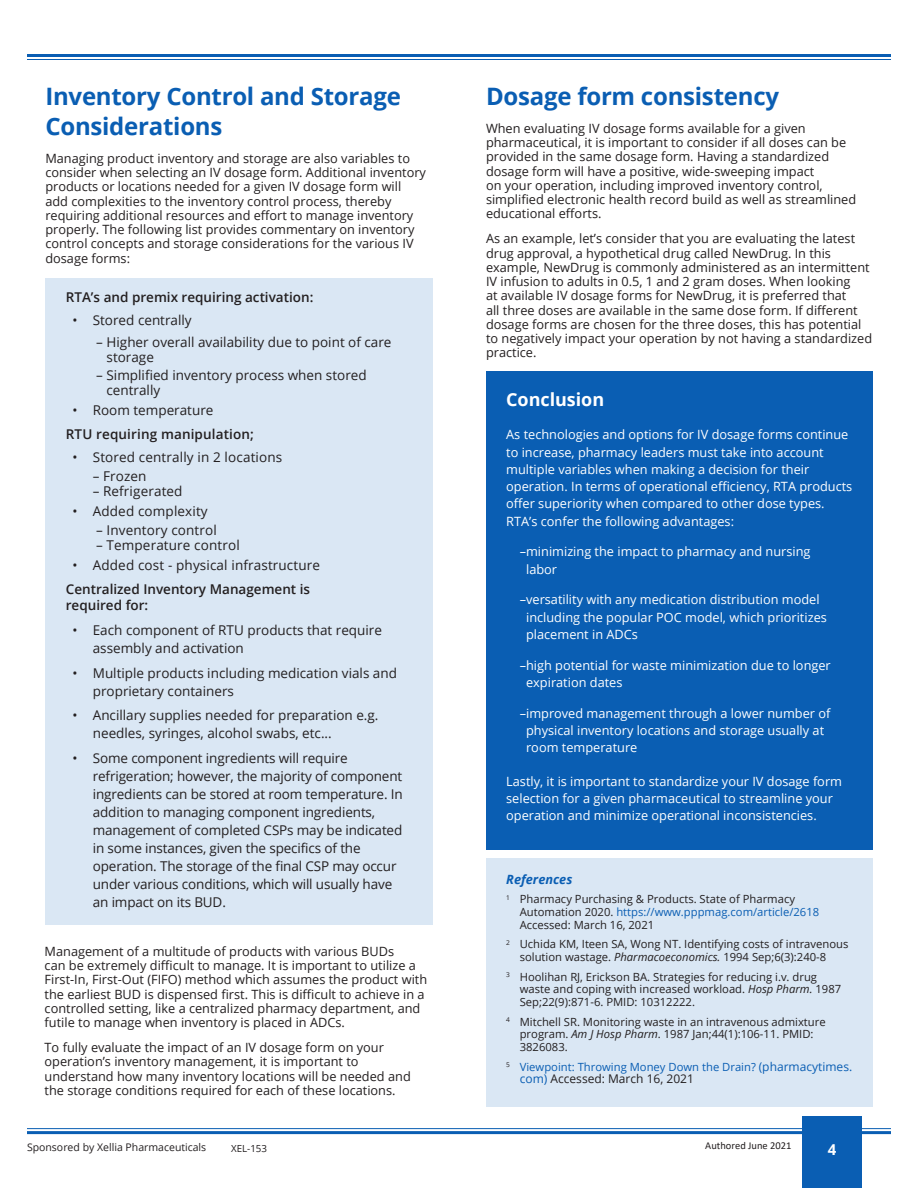
<style>
.page{position:relative;width:918px;height:1188px;background:#fff}
.page>*{position:absolute;margin:0;border:0;box-sizing:border-box;transform-origin:0 0}
.Title_1{font:700 24px/30px "Open Sans";letter-spacing:-.01em;color:#0a5eb3}
.Bullets{font:700 18px "Open Sans";letter-spacing:-.005em;color:#fff}
.t1{font:700 15px "Open Sans";color:#fff}
.Bullets-2{font:13.5px/18px "Open Sans";color:#231f20}
.Bullets-3{font:600 13.5px/16.5px "Open Sans";color:#231f20}
.Body_Text{font:12.75px/14.2px "Open Sans";color:#231f20}
.Body_Text-2{font:12.75px/17.2px "Open Sans";color:#fff}
.Body_Text-3{font:italic 700 12.75px "Open Sans";color:#0a5eb3}
.Footnote{font:12px "Open Sans";color:#231f20}
.Footnote-2{font:11.25px/12.8px "Open Sans";color:#231f20}
.Footnote-3{font:11.25px "Open Sans";color:#0a5eb3}
.t2{font:10.5px "Open Sans";color:#231f20}
.t3{font:10.5px "Calibri";color:#221e1f}
.t4{font:9.75px "Open Sans";color:#221e1f}
.s1{font-style:inherit}
.s2{color:#0a5eb3}
.s3{font-style:italic}
.s4{font-size:12px}
</style>
<div class="page">
<hr style="left:27px;top:54px;width:864px;height:3px;background:#0a5eb3">
<hr style="left:27px;top:59px;width:864px;height:1px;background:#0a5eb3">
<div style="left:802px;top:1117px;width:60px;height:71px;background:#0a5eb3"></div>
<hr style="left:27px;top:1128px;width:864px;height:1px;background:#0a5eb3">
<hr style="left:27px;top:1131px;width:864px;height:3px;background:#0a5eb3">
<div style="left:45px;top:279px;width:388px;height:646px;background:#dae7f4"></div>
<div style="left:486px;top:372px;width:387px;height:478px;background:#0a5eb3"></div>
<div style="left:486px;top:858px;width:387px;height:248px;background:#dae7f4"></div>
<p class="Title_1" style="left:45px;top:81px;width:357px">Inventory Control and Storage<br>Considerations</p>
<p class="Body_Text" style="left:45px;top:151px;width:382px">Managing product inventory and storage are also variables to consider when selecting an IV dosage form. Additional inventory products or locations needed for a given IV dosage form will add complexities to the inventory control process, thereby requiring additional resources and effort to manage inventory properly. The following list provides commentary on inventory control concepts and storage considerations for the various IV dosage forms:</p>
<p class="Bullets-3" style="left:66px;top:288px;width:249px">RTA’s and premix requiring activation:</p>
<p class="Bullets-2" style="left:73px;top:311px;width:121px">• Stored centrally</p>
<p class="Bullets-2" style="left:107px;top:334px;width:286px;line-height:15px;text-indent:-10px">– Higher overall availability due to point of care storage</p>
<p class="Bullets-2" style="left:107px;top:368px;width:262px;line-height:15px;text-indent:-10px">– Simplified inventory process when stored centrally</p>
<p class="Bullets-2" style="left:73px;top:401px;width:142px">• Room temperature</p>
<p class="Bullets-3" style="left:66px;top:425px;width:190px">RTU requiring manipulation;</p>
<p class="Bullets-2" style="left:73px;top:448px;width:211px">• Stored centrally in 2 locations</p>
<p class="Bullets-2" style="left:93px;top:466px;width:55px">– Frozen</p>
<p class="Bullets-2" style="left:93px;top:482px;width:91px">– Refrigerated</p>
<p class="Bullets-2" style="left:73px;top:502px;width:137px">• Added complexity</p>
<p class="Bullets-2" style="left:96px;top:521px;width:122px">– Inventory control</p>
<p class="Bullets-2" style="left:96px;top:536px;width:145px">– Temperature control</p>
<p class="Bullets-2" style="left:73px;top:556px;width:249px">• Added cost - physical infrastructure</p>
<p class="Bullets-3" style="left:66px;top:580px;width:246px">Centralized Inventory Management is required for:</p>
<p class="Bullets-2" style="left:93px;top:621px;width:291px;text-indent:-20px">• Each component of RTU products that require assembly and activation</p>
<p class="Bullets-2" style="left:93px;top:663px;width:306px;text-indent:-20px">• Multiple products including medication vials and proprietary containers</p>
<p class="Bullets-2" style="left:93px;top:706px;width:287px;text-indent:-20px">• Ancillary supplies needed for preparation e<span class="s1">.</span>g<span class="s1">. </span>needles, syringes, alcohol swabs, etc...</p>
<p class="Bullets-2" style="left:93px;top:749px;width:311px;text-indent:-20px">• Some component ingredients will require refrigeration; however, the majority of component ingredients can be stored at room temperature. In addition to managing component ingredients, management of completed CSPs may be indicated in some instances, given the specifics of the operation. The storage of the final CSP may occur under various conditions, which will usually have an impact on its BUD.</p>
<p class="Body_Text" style="left:45px;top:944px;width:384px">Management of a multitude of products with various BUDs<br>can be extremely difficult to manage. It is important to utilize a First-In, First-Out (FIFO) method which assumes the product with the earliest BUD is dispensed first. This is difficult to achieve in a controlled setting, like a centralized pharmacy department, and futile to manage when inventory is placed in ADCs.</p>
<p class="Body_Text" style="left:45px;top:1040px;width:368px">To fully evaluate the impact of an IV dosage form on your operation’s inventory management, it is important to understand how many inventory locations will be needed and the storage conditions required for each of these locations.</p>
<p class="Title_1" style="left:486px;top:81px;width:295px">Dosage form consistency</p>
<p class="Body_Text" style="left:486px;top:121px;width:372px">When evaluating IV dosage forms available for a given pharmaceutical, it is important to consider if all doses can be provided in the same dosage form. Having a standardized dosage form will have a positive, wide-sweeping impact<br>on your operation, including improved inventory control, simplified electronic health record build as well as streamlined educational efforts.</p>
<p class="Body_Text" style="left:486px;top:231px;width:388px">As an example, let’s consider that you are evaluating the latest drug approval, a hypothetical drug called NewDrug. In this example, NewDrug is commonly administered as an intermittent IV infusion to adults in 0.5, 1 and 2 gram doses. When looking<br>at available IV dosage forms for NewDrug, it is preferred that<br>all three doses are available in the same dose form. If different dosage forms are chosen for the three doses, this has potential to negatively impact your operation by not having a standardized practice.</p>
<p class="Bullets" style="left:506px;top:387px;width:99px">Conclusion</p>
<p class="Body_Text-2" style="left:506px;top:426px;width:348px">As technologies and options for IV dosage forms continue to increase, pharmacy leaders must take into account multiple variables when making a decision for their operation. In terms of operational efficiency, RTA products offer superiority when compared to other dose types.<br>RTA’s confer the following advantages:</p>
<p class="Body_Text-2" style="left:526px;top:543px;width:286px;text-indent:-6px">–<span class="s1">minimizing</span> the impact to pharmacy and <span class="s1">nursing </span>labor</p>
<p class="Body_Text-2" style="left:526px;top:591px;width:302px;text-indent:-6px">–versatility with any medication distribution model including the popular POC model, which prioritizes placement in ADCs</p>
<p class="Body_Text-2" style="left:526px;top:656px;width:306px;text-indent:-6px">–high potential for waste minimization due to longer expiration dates</p>
<p class="Body_Text-2" style="left:526px;top:704px;width:306px;text-indent:-6px">–improved management through a lower number of physical inventory locations and storage usually at room temperature</p>
<p class="Body_Text-2" style="left:506px;top:772px;width:337px">Lastly, it is important to standardize your IV dosage form selection for a given pharmaceutical to streamline your operation and minimize operational inconsistencies.</p>
<p class="Body_Text-3" style="left:506px;top:870px;width:68px">References</p>
<p class="Footnote-2" style="left:520px;top:893px;width:301px;text-indent:-14px"><sup>1</sup> Pharmacy Purchasing &amp; Products. State of Pharmacy<br>Automation 2020. <span class="s2">https://www.pppmag.com/article/2618<br></span>Accessed: March 16, 2021</p>
<p class="Footnote-2" style="left:520px;top:938px;width:330px;text-indent:-14px"><sup>2</sup> Uchida KM, Iteen SA, Wong NT. Identifying costs of intravenous solution wastage. <span class="s3">Pharmacoeconomics.</span> 1994 Sep;6(3):240-8</p>
<p class="Footnote-2" style="left:520px;top:970px;width:323px;text-indent:-14px"><sup>3</sup> Hoolihan RJ, Erickson BA. Strategies for reducing i.v. drug waste and coping with increased workload. <span class="s3">Hosp Pharm.</span> 1987<br>Sep;22(9):871-6. PMID: 10312222.</p>
<p class="Footnote-2" style="left:520px;top:1015px;width:308px;text-indent:-14px"><sup>4</sup> Mitchell SR. Monitoring waste in an intravenous admixture program. <span class="s3">Am J Hosp Pharm</span>. 1987 Jan;44(1):106-11. PMID:<br>3826083.</p>
<p class="Footnote-3" style="left:506px;top:1059px;width:348px"><sup>5</sup> Viewpoint: Throwing Money Down the Drain? <span class="s4">(pharmacytimes.</span></p>
<p class="Footnote" style="left:520px;top:1071px;width:176px"><span class="s2">com)</span> Accessed: March 16, 2021</p>
<p class="t3" style="left:705px;top:1139px;width:88px">Authored June 2021</p>
<p class="t2" style="left:27px;top:1140px;width:181px">Sponsored by Xellia Pharmaceuticals</p>
<p class="t1" style="left:828px;top:1139px;width:10px">4</p>
<p class="t4" style="left:231px;top:1142px;width:37px">XEL-153</p>
</div>
